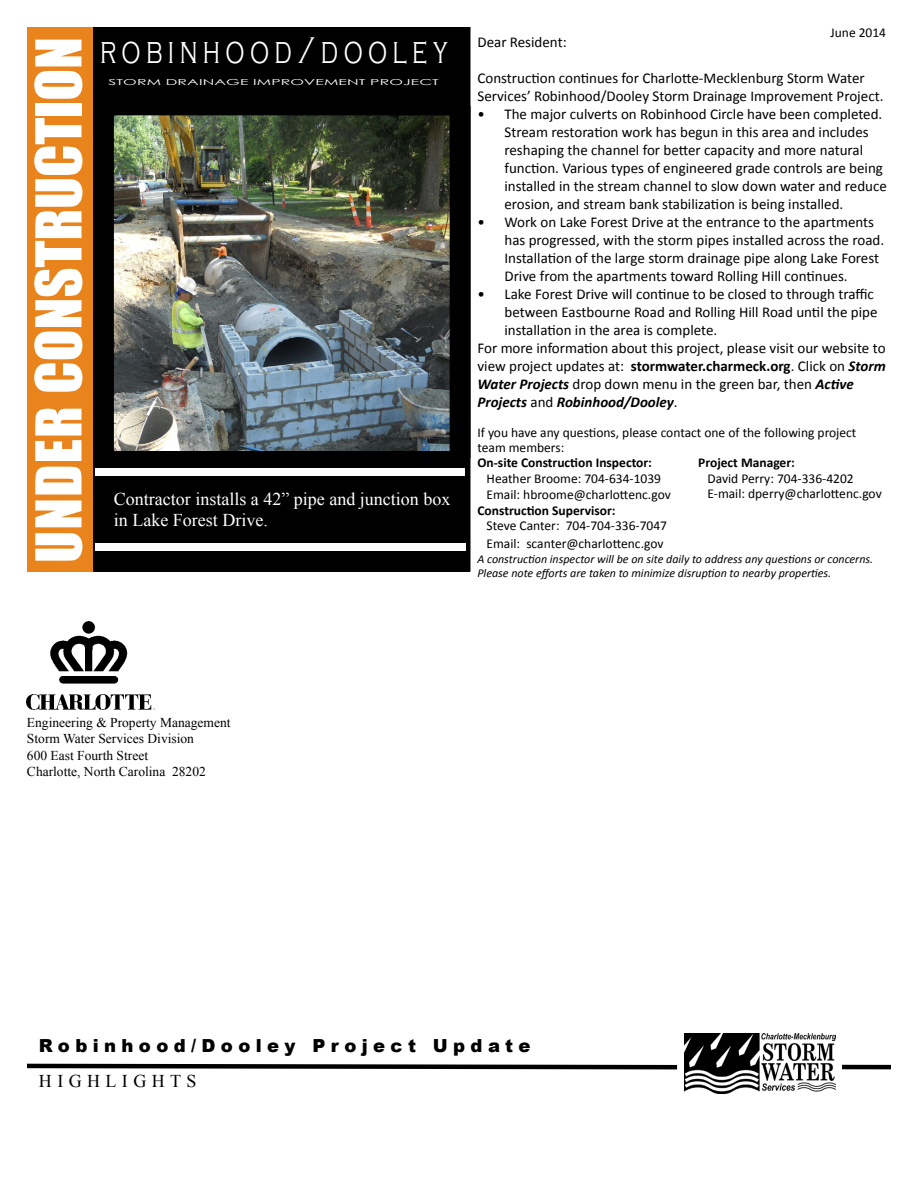
<style>
.page{position:relative;width:918px;height:1188px;background:#fff}
.page>*{position:absolute;margin:0;border:0;box-sizing:border-box;transform-origin:0 0}
.t1{font:58.5px "Impact";color:#fff}
.t2{font:300 38.25px "Copperplate Gothic";letter-spacing:.21em;color:#fff;scale:.67 1}
.t3{font:18px/21.6px "Times New Roman";color:#fff}
.t4{font:900 18px "Arial";letter-spacing:.3em;color:#000}
.t5{font:18px "Times New Roman";letter-spacing:.3em;color:#000}
.t6{font:15px/18px "Calibri";color:#000}
.t7{font:italic 700 15px "Calibri";color:#000}
.t8{font:13.5px/15.8px "Calibri";color:#000}
.t9{font:13.5px/16.5px "Times New Roman";color:#000}
.t10{font:700 13.5px "Calibri";color:#000}
.t11{font:italic 12px "Calibri";color:#000}
.t12{font:8.25px "Century Gothic";letter-spacing:.01em;color:#fff;scale:1.9 1}
.s1{font-weight:700}
.s2{font-weight:700;font-style:italic}
.s3{font-weight:400;font-style:normal}
</style>
<div class="page">
<img style="left:114px;top:115px;width:336px;height:336px">
<div style="left:83px;top:451px;width:387px;height:121px;background:#000"></div>
<div style="left:84px;top:28px;width:385px;height:87px;background:#000"></div>
<div style="left:83px;top:27px;width:387px;height:88px;border:2px solid #000"></div>
<div style="left:27px;top:27px;width:66px;height:545px;background:#e9841d"></div>
<hr style="left:469px;top:27px;width:1px;height:545px;background:#000">
<div style="left:94px;top:28px;width:19px;height:543px;background:#000"></div>
<div style="left:93px;top:27px;width:21px;height:545px;border:2px solid #000"></div>
<div style="left:450px;top:107px;width:20px;height:350px;background:#000"></div>
<div style="left:95px;top:468px;width:369px;height:8px;background:#fff"></div>
<div style="left:95px;top:543px;width:371px;height:8px;background:#fff"></div>
<img style="left:27px;top:621px;width:128px;height:88px">
<img style="left:685px;top:1034px;width:151px;height:60px">
<svg style="left:27px;top:1063px;width:651px;height:7px"></svg>
<hr style="left:842px;top:1065px;width:49px;height:4px;background:#000">
<h1 class="t1" style="left:13px;top:563px;width:527px;rotate:-90deg">UNDER CONSTRUCTION</h1>
<h2 class="t2" style="left:100px;top:29px;width:520px">robinhood/dooley</h2>
<p class="t12" style="left:109px;top:76px;width:175px">STORM DRAINAGE IMPROVEMENT PROJECT</p>
<p class="t3" style="left:114px;top:488px;width:338px">Contractor installs a 42” pipe and junction box in Lake Forest Drive.</p>
<p class="t8" style="left:831px;top:25px;width:57px">June 2014</p>
<p class="t6" style="left:477px;top:33px;width:91px">Dear Resident:</p>
<p class="t6" style="left:477px;top:69px;width:408px">Construction continues for Charlotte-Mecklenburg Storm Water<br>Services’ Robinhood/Dooley Storm Drainage Improvement Project.</p>
<p class="t6" style="left:504px;top:105px;width:384px;text-indent:-27px">• The major culverts on Robinhood Circle have been completed.<br>Stream restoration work has begun in this area and includes reshaping the channel for better capacity and more natural function. Various types of engineered grade controls are being installed in the stream channel to slow down water and reduce erosion, and stream bank stabilization is being installed.</p>
<p class="t6" style="left:504px;top:213px;width:381px;text-indent:-27px">• Work on Lake Forest Drive at the entrance to the apartments has progressed, with the storm pipes installed across the road.<br>Installation of the large storm drainage pipe along Lake Forest Drive from the apartments toward Rolling Hill continues.</p>
<p class="t6" style="left:477px;top:285px;width:398px">• Lake Forest Drive will continue to be closed to through traffic</p>
<p class="t6" style="left:504px;top:303px;width:375px">between Eastbourne Road and Rolling Hill Road until the pipe</p>
<p class="t6" style="left:504px;top:321px;width:214px">installation in the area is complete.</p>
<p class="t6" style="left:477px;top:339px;width:410px">For more information about this project, please visit our website to</p>
<p class="t6" style="left:477px;top:357px;width:410px">view project updates at: <span class="s1">stormwater.charmeck.org</span>. Click on <span class="s2">Storm</span></p>
<p class="t6" style="left:477px;top:375px;width:378px"><span class="s2">Water Projects</span> drop down menu in the green bar, then <span class="s2">Active</span></p>
<p class="t7" style="left:477px;top:392px;width:202px">Projects <span class="s3">and</span> Robinhood/Dooley<span class="s3">.</span></p>
<p class="t8" style="left:477px;top:425px;width:380px;line-height:15px">If you have any questions, please contact one of the following project team members:</p>
<p class="t10" style="left:477px;top:454px;width:176px">On-site Construction Inspector:</p>
<p class="t8" style="left:487px;top:471px;width:186px">Heather Broome: 704-634-1039<br>Email: hbroome@charlottenc.gov</p>
<p class="t10" style="left:477px;top:501px;width:140px">Construction Supervisor:</p>
<p class="t8" style="left:487px;top:517px;width:182px;line-height:18px">Steve Canter: 704-704-336-7047<br>Email: scanter@charlottenc.gov</p>
<p class="t11" style="left:477px;top:550px;width:397px">A construction inspector will be on site daily to address any questions or concerns.</p>
<p class="t10" style="left:698px;top:454px;width:98px">Project Manager:</p>
<p class="t8" style="left:707px;top:470px;width:176px">David Perry: 704-336-4202<br>E-mail: dperry@charlottenc.gov</p>
<p class="t11" style="left:477px;top:565px;width:355px">Please note efforts are taken to minimize disruption to nearby properties.</p>
<p class="t9" style="left:27px;top:714px;width:205px">Engineering &amp; Property Management<br>Storm Water Services Division<br>600 East Fourth Street<br>Charlotte, North Carolina 28202</p>
<p class="t4" style="left:39px;top:1033px;width:493px">Robinhood/Dooley Project Update</p>
<p class="t5" style="left:39px;top:1068px;width:159px">HIGHLIGHTS</p>
</div>
